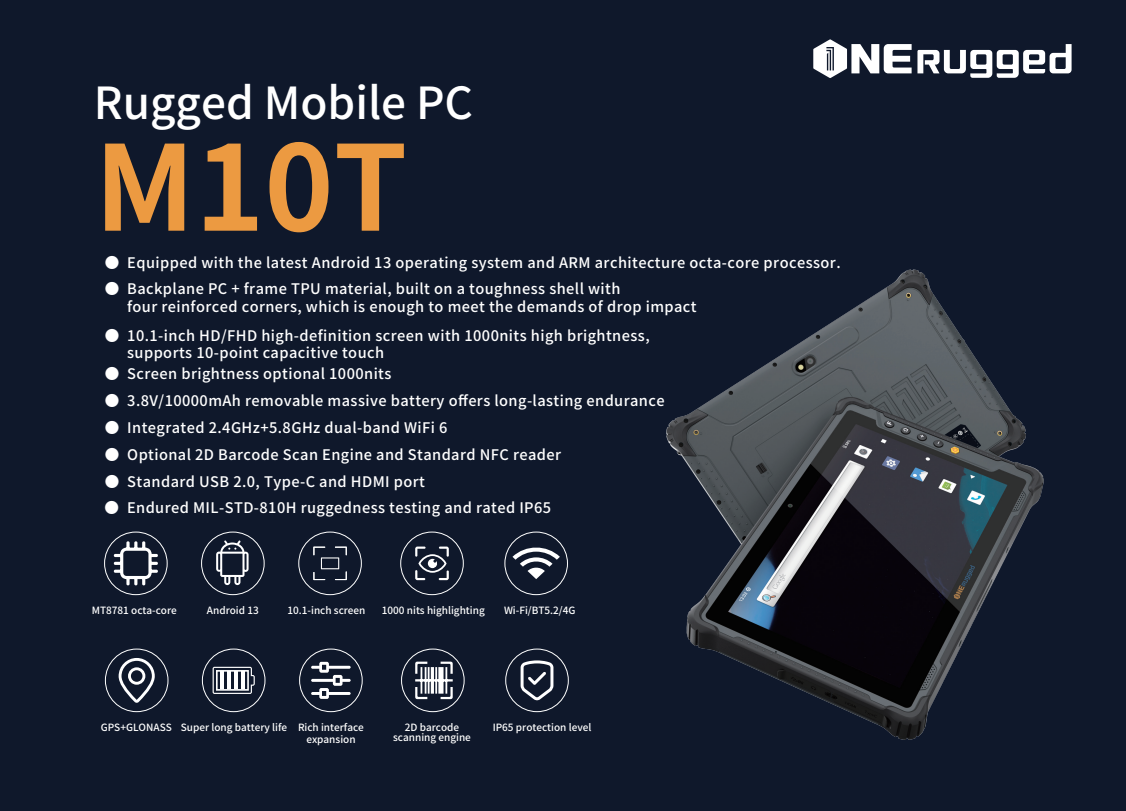
<style>
.page{position:relative;width:1126px;height:811px;background:#0f182b}
.page>*{position:absolute;margin:0;border:0;box-sizing:border-box;transform-origin:0 0}
.t1{font:700 117.75px "Source Han Sans CN";color:#ec9a41}
.t2{font:500 44.15px "Source Han Sans CN";color:#fff}
.t3{font:500 14.6px/17.5px "Source Han Sans CN";letter-spacing:.03em;color:#fff}
.t4{font:500 10px/12px "Source Han Sans CN";color:#fff}
</style>
<div class="page">
<svg style="left:313px;top:547px;width:34px;height:33px"></svg>
<div style="left:201px;top:532px;width:63px;height:63px;border:1px solid #fff;border-radius:50%"></div>
<div style="left:299px;top:532px;width:63px;height:63px;border:1px solid #fff;border-radius:50%"></div>
<svg style="left:114px;top:541px;width:44px;height:44px"></svg>
<div style="left:104px;top:532px;width:63px;height:63px;border:1px solid #fff;border-radius:50%"></div>
<svg style="left:213px;top:667px;width:42px;height:27px"></svg>
<hr style="left:220px;top:671px;width:4px;height:18px;background:#fff">
<hr style="left:227px;top:671px;width:4px;height:18px;background:#fff">
<hr style="left:234px;top:671px;width:4px;height:18px;background:#fff">
<hr style="left:241px;top:671px;width:3px;height:18px;background:#fff">
<div style="left:105px;top:649px;width:63px;height:63px;border:1px solid #fff;border-radius:50%"></div>
<div style="left:202px;top:649px;width:63px;height:63px;border:1px solid #fff;border-radius:50%"></div>
<div style="left:299px;top:649px;width:63px;height:63px;border:1px solid #fff;border-radius:50%"></div>
<svg style="left:311px;top:662px;width:40px;height:37px"></svg>
<svg style="left:119px;top:658px;width:36px;height:45px"></svg>
<svg style="left:415px;top:547px;width:21px;height:33px"></svg>
<svg style="left:813px;top:39px;width:259px;height:39px"></svg>
<svg style="left:415px;top:662px;width:21px;height:37px"></svg>
<svg style="left:216px;top:541px;width:33px;height:44px"></svg>
<img style="left:436px;top:269px;width:608px;height:471px">
<h2 class="t2" style="left:94px;top:78px;width:381px">Rugged Mobile PC</h2>
<h1 class="t1" style="left:94px;top:121px;width:314px">M10T</h1>
<p class="t3" style="left:105px;top:254px;width:737px">● Equipped with the latest Android 13 operating system and ARM architecture octa-core processor.</p>
<p class="t3" style="left:127px;top:281px;width:571px;text-indent:-22px">● Backplane PC + frame TPU material, built on a toughness shell with<br>four reinforced corners, which is enough to meet the demands of drop impact</p>
<p class="t3" style="left:127px;top:327px;width:524px;text-indent:-22px">● 10.1-inch HD/FHD high-definition screen with 1000nits high brightness, supports 10-point capacitive touch</p>
<p class="t3" style="left:105px;top:365px;width:288px">● Screen brightness optional 1000nits</p>
<p class="t3" style="left:105px;top:392px;width:561px">● 3.8V/10000mAh removable massive battery offers long-lasting endurance</p>
<p class="t3" style="left:105px;top:419px;width:344px">● Integrated 2.4GHz+5.8GHz dual-band WiFi 6</p>
<p class="t3" style="left:105px;top:446px;width:458px">● Optional 2D Barcode Scan Engine and Standard NFC reader</p>
<p class="t3" style="left:105px;top:473px;width:322px">● Standard USB 2.0, Type-C and HDMI port</p>
<p class="t3" style="left:105px;top:500px;width:448px">● Endured MIL-STD-810H ruggedness testing and rated IP65</p>
<p class="t4" style="left:92px;top:604px;width:87px">MT8781 octa-core</p>
<p class="t4" style="left:207px;top:604px;width:53px">Android 13</p>
<p class="t4" style="left:288px;top:604px;width:79px">10.1-inch screen</p>
<p class="t4" style="left:382px;top:604px;width:104px">1000 nits highlighting</p>
<p class="t4" style="left:504px;top:604px;width:73px">Wi-Fi/BT5.2/4G</p>
<p class="t4" style="left:306px;top:721px;width:59px;text-indent:-206px">GPS+GLONASS Super long battery life Rich interface expansion</p>
<p class="t4" style="left:393px;top:722px;width:79px;line-height:10.5px;text-align:center">2D barcode scanning engine</p>
<p class="t4" style="left:493px;top:721px;width:100px">IP65 protection level</p>
</div>
